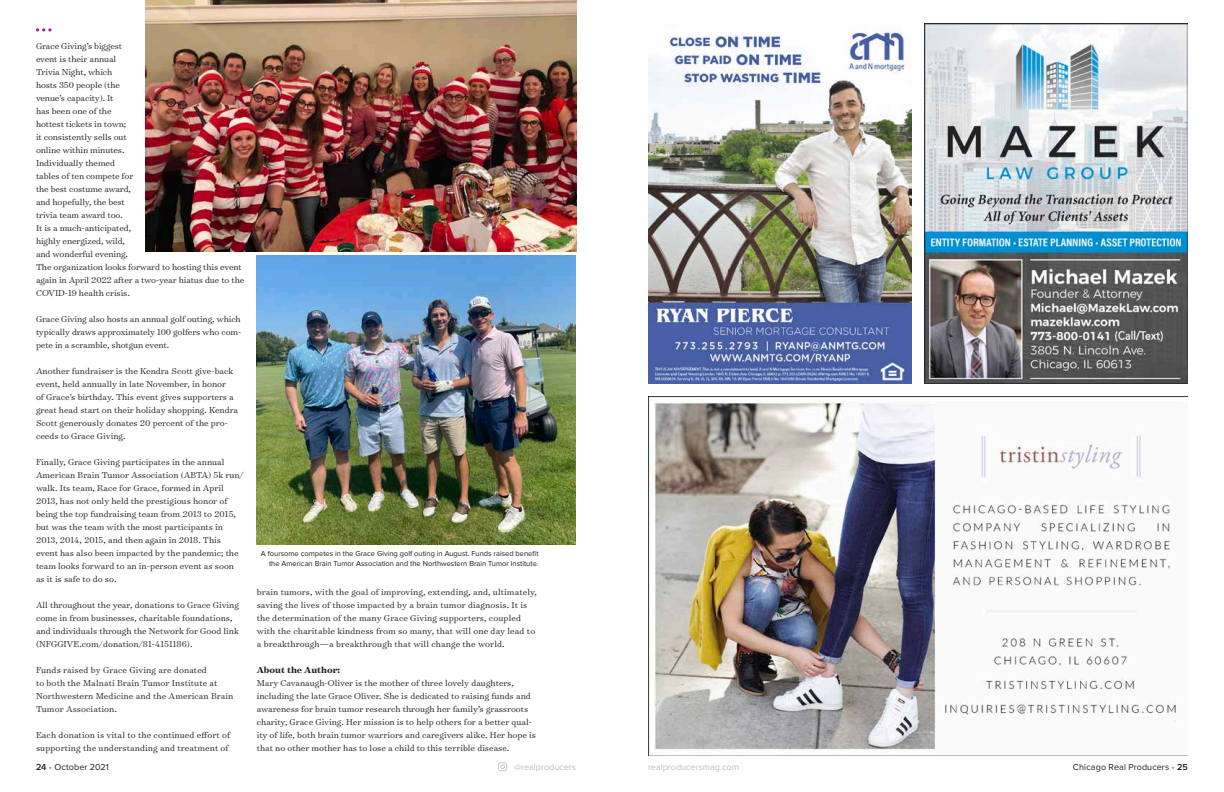
<style>
.page{position:relative;width:1224px;height:792px;background:#fff}
.page>*{position:absolute;margin:0;border:0;box-sizing:border-box;transform-origin:0 0}
.t1{font:300 9.8px/13px "Surveyor Text";color:#231f20}
.t2{font:700 9.8px "Surveyor Text";color:#231f20}
.t3{font:9px "Proxima Nova";letter-spacing:.01em;color:#231f20}
.t4{font:9px "Proxima Nova";color:#bcbec0}
.t5{font:7.5px/10px "Proxima Nova";color:#231f20;text-align:right}
.s1{font-weight:600}
.s2{color:#19a8e0}
</style>
<div class="page">
<svg style="left:498px;top:762px;width:9px;height:9px"></svg>
<svg style="left:36px;top:28px;width:15px;height:4px"></svg>
<img style="left:145px;top:0;width:432px;height:251px">
<img style="left:257px;top:255px;width:319px;height:289px">
<img style="left:648px;top:396px;width:540px;height:360px">
<img style="left:648px;top:26px;width:264px;height:358px">
<img style="left:924px;top:24px;width:264px;height:360px">
<p class="t1" style="left:36px;top:39px;width:210px">Grace Giving’s biggest<br>event is their annual<br>Trivia Night, which<br>hosts 350 people (the<br>venue’s capacity). It<br>has been one of the<br>hottest tickets in town;<br>it consistently sells out<br>online within minutes.<br>Individually themed<br>tables of ten compete for<br>the best costume award,<br>and hopefully, the best<br>trivia team award too.<br>It is a much-anticipated,<br>highly energized, wild,<br>and wonderful evening.<br>The organization looks forward to hosting this event again in April 2022 after a two-year hiatus due to the<br>COVID-19 health crisis.</p>
<p class="t1" style="left:36px;top:312px;width:207px;text-align:justify">Grace Giving also hosts an annual golf outing, which typically draws approximately 100 golfers who com&shy;pete in a scramble, shotgun event.</p>
<p class="t1" style="left:36px;top:364px;width:204px">Another fundraiser is the Kendra Scott give-back event, held annually in late November, in honor<br>of Grace’s birthday. This event gives supporters a great head start on their holiday shopping. Kendra Scott generously donates 20 percent of the pro&shy;ceeds to Grace Giving.</p>
<p class="t1" style="left:36px;top:455px;width:209px">Finally, Grace Giving participates in the annual American Brain Tumor Association (ABTA) 5k run/ walk. Its team, Race for Grace, formed in April 2013, has not only held the prestigious honor of being the top fundraising team from 2013 to 2015, but was the team with the most participants in 2013, 2014, 2015, and then again in 2018. This event has also been impacted by the pandemic; the team looks forward to an in-person event as soon as it is safe to do so.</p>
<p class="t1" style="left:36px;top:598px;width:204px">All throughout the year, donations to Grace Giving come in from businesses, charitable foundations, and individuals through the Network for Good link (NFGGIVE.com/donation/81-4151186).</p>
<p class="t1" style="left:36px;top:663px;width:199px">Funds raised by Grace Giving are donated<br>to both the Malnati Brain Tumor Institute at Northwestern Medicine and the American Brain Tumor Association.</p>
<p class="t1" style="left:36px;top:728px;width:196px">Each donation is vital to the continued effort of supporting the understanding and treatment of</p>
<p class="t5" style="left:261px;top:549px;width:279px">A foursome competes in the Grace Giving golf outing in August. Funds raised benefit the American Brain Tumor Association and the Northwestern Brain Tumor Institute.</p>
<p class="t1" style="left:257px;top:585px;width:282px">brain tumors, with the goal of improving, extending, and, ultimately, saving the lives of those impacted by a brain tumor diagnosis. It is the determination of the many Grace Giving supporters, coupled with the charitable kindness from so many, that will one day lead to a breakthrough—a breakthrough that will change the world.</p>
<p class="t2" style="left:257px;top:664px;width:85px">About the Author:</p>
<p class="t1" style="left:257px;top:676px;width:281px">Mary Cavanaugh-Oliver is the mother of three lovely daughters, including the late Grace Oliver. She is dedicated to raising funds and awareness for brain tumor research through her family’s grassroots charity, Grace Giving. Her mission is to help others for a better qual&shy;ity of life, both brain tumor warriors and caregivers alike. Her hope is that no other mother has to lose a child to this terrible disease.</p>
<p class="t3" style="left:36px;top:762px;width:74px"><span class="s1">24</span> <span class="s2">•</span> October 2021</p>
<p class="t4" style="left:514px;top:762px;width:63px">@realproducers</p>
<p class="t4" style="left:648px;top:762px;width:92px">realproducersmag.com</p>
<p class="t3" style="left:1073px;top:762px;width:117px">Chicago Real Producers <span class="s2">•</span> <span class="s1">25</span></p>
</div>
